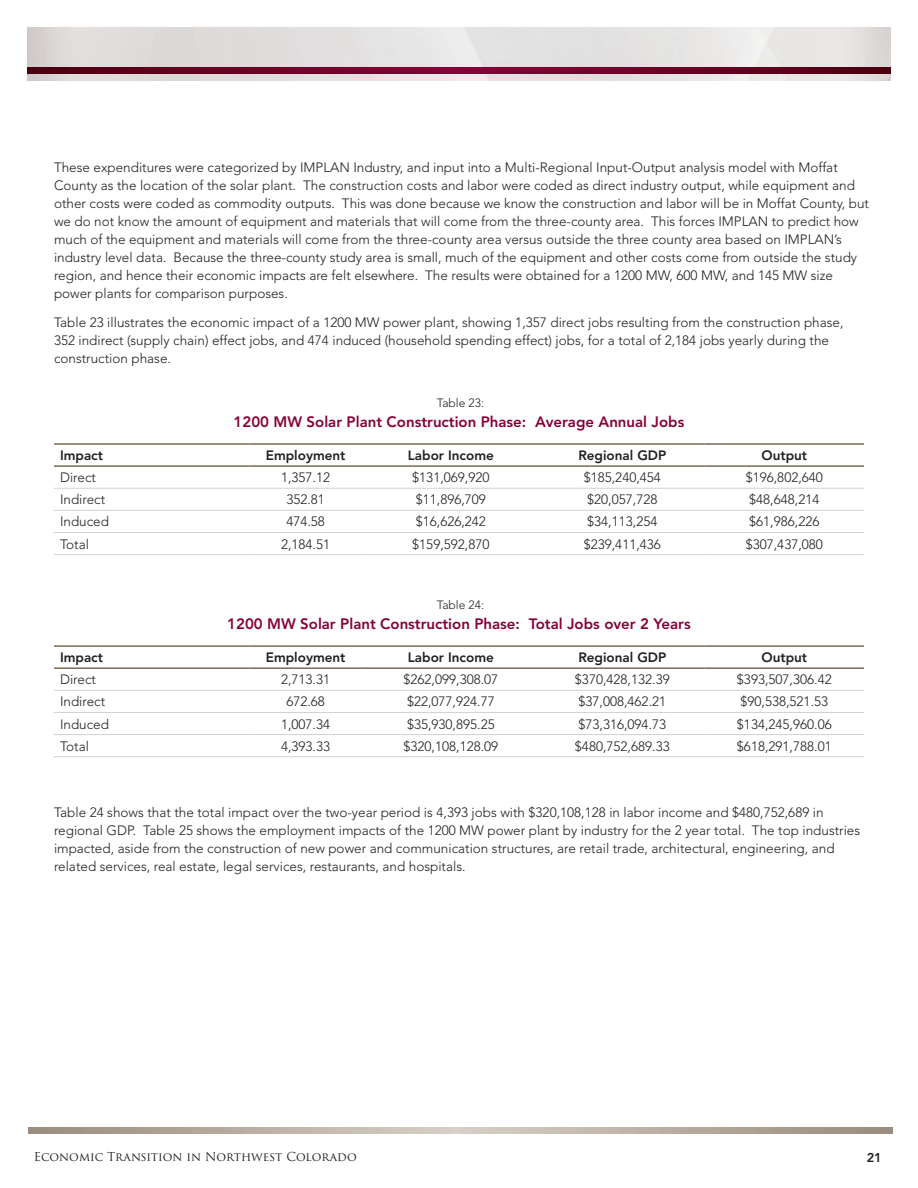
<style>
.page{position:relative;width:918px;height:1188px;background:#fff}
.page>*{position:absolute;margin:0;border:0;box-sizing:border-box;transform-origin:0 0}
.t1{font:800 15px "Avenir";color:#860037}
.Body_copy{font:300 13.5px/18px "Avenir";color:#231f20}
.Body_copy_bold{font:800 13.5px "Avenir";color:#231f20}
.t2{font:800 12.75px "Avenir";color:#231f20}
.t3{font:12px "Trajan Pro 3";color:#231f20}
.t4{font:300 12px "Avenir";color:#231f20}
</style>
<div class="page">
<img style="left:27px;top:27px;width:864px;height:54px">
<svg style="left:27px;top:68px;width:864px;height:6px;background:#680023"></svg>
<svg style="left:28px;top:1128px;width:864px;height:6px;background:#b8ada1"></svg>
<hr style="left:54px;top:488px;width:195px;height:1px;background:#d8d0c9">
<hr style="left:249px;top:488px;width:113px;height:1px;background:#d8d0c9">
<hr style="left:362px;top:488px;width:178px;height:1px;background:#d8d0c9">
<hr style="left:540px;top:488px;width:165px;height:1px;background:#d8d0c9">
<hr style="left:705px;top:488px;width:159px;height:1px;background:#d8d0c9">
<hr style="left:54px;top:510px;width:195px;height:1px;background:#d8d0c9">
<hr style="left:249px;top:510px;width:113px;height:1px;background:#d8d0c9">
<hr style="left:362px;top:510px;width:178px;height:1px;background:#d8d0c9">
<hr style="left:540px;top:510px;width:165px;height:1px;background:#d8d0c9">
<hr style="left:705px;top:510px;width:159px;height:1px;background:#d8d0c9">
<hr style="left:54px;top:532px;width:195px;height:1px;background:#d8d0c9">
<hr style="left:249px;top:532px;width:113px;height:1px;background:#d8d0c9">
<hr style="left:362px;top:532px;width:178px;height:1px;background:#d8d0c9">
<hr style="left:540px;top:532px;width:165px;height:1px;background:#d8d0c9">
<hr style="left:705px;top:532px;width:159px;height:1px;background:#d8d0c9">
<hr style="left:54px;top:554px;width:195px;height:1px;background:#d8d0c9">
<hr style="left:249px;top:554px;width:113px;height:1px;background:#d8d0c9">
<hr style="left:362px;top:554px;width:178px;height:1px;background:#d8d0c9">
<hr style="left:540px;top:554px;width:165px;height:1px;background:#d8d0c9">
<hr style="left:705px;top:554px;width:159px;height:1px;background:#d8d0c9">
<hr style="left:54px;top:443px;width:195px;height:2px;background:#7c6954">
<hr style="left:249px;top:443px;width:113px;height:2px;background:#7c6954">
<hr style="left:362px;top:443px;width:178px;height:2px;background:#7c6954">
<hr style="left:540px;top:443px;width:165px;height:2px;background:#7c6954">
<hr style="left:705px;top:443px;width:159px;height:2px;background:#7c6954">
<hr style="left:54px;top:465px;width:195px;height:2px;background:#7c6954">
<hr style="left:249px;top:465px;width:113px;height:2px;background:#7c6954">
<hr style="left:362px;top:465px;width:178px;height:2px;background:#7c6954">
<hr style="left:540px;top:465px;width:165px;height:2px;background:#7c6954">
<hr style="left:705px;top:465px;width:159px;height:2px;background:#7c6954">
<hr style="left:54px;top:690px;width:195px;height:1px;background:#d8d0c9">
<hr style="left:249px;top:690px;width:113px;height:1px;background:#d8d0c9">
<hr style="left:362px;top:690px;width:178px;height:1px;background:#d8d0c9">
<hr style="left:540px;top:690px;width:165px;height:1px;background:#d8d0c9">
<hr style="left:705px;top:690px;width:159px;height:1px;background:#d8d0c9">
<hr style="left:54px;top:712px;width:195px;height:1px;background:#d8d0c9">
<hr style="left:249px;top:712px;width:113px;height:1px;background:#d8d0c9">
<hr style="left:362px;top:712px;width:178px;height:1px;background:#d8d0c9">
<hr style="left:540px;top:712px;width:165px;height:1px;background:#d8d0c9">
<hr style="left:705px;top:712px;width:159px;height:1px;background:#d8d0c9">
<hr style="left:54px;top:734px;width:195px;height:1px;background:#d8d0c9">
<hr style="left:249px;top:734px;width:113px;height:1px;background:#d8d0c9">
<hr style="left:362px;top:734px;width:178px;height:1px;background:#d8d0c9">
<hr style="left:540px;top:734px;width:165px;height:1px;background:#d8d0c9">
<hr style="left:705px;top:734px;width:159px;height:1px;background:#d8d0c9">
<hr style="left:54px;top:756px;width:195px;height:1px;background:#d8d0c9">
<hr style="left:249px;top:756px;width:113px;height:1px;background:#d8d0c9">
<hr style="left:362px;top:756px;width:178px;height:1px;background:#d8d0c9">
<hr style="left:540px;top:756px;width:165px;height:1px;background:#d8d0c9">
<hr style="left:705px;top:756px;width:159px;height:1px;background:#d8d0c9">
<hr style="left:54px;top:645px;width:195px;height:2px;background:#7c6954">
<hr style="left:249px;top:645px;width:113px;height:2px;background:#7c6954">
<hr style="left:362px;top:645px;width:178px;height:2px;background:#7c6954">
<hr style="left:540px;top:645px;width:165px;height:2px;background:#7c6954">
<hr style="left:705px;top:645px;width:159px;height:2px;background:#7c6954">
<hr style="left:54px;top:667px;width:195px;height:2px;background:#7c6954">
<hr style="left:249px;top:667px;width:113px;height:2px;background:#7c6954">
<hr style="left:362px;top:667px;width:178px;height:2px;background:#7c6954">
<hr style="left:540px;top:667px;width:165px;height:2px;background:#7c6954">
<hr style="left:705px;top:667px;width:159px;height:2px;background:#7c6954">
<p class="Body_copy" style="left:54px;top:159px;width:817px">These expenditures were categorized by IMPLAN Industry, and input into a Multi-Regional Input-Output analysis model with Moffat County as the location of the solar plant. The construction costs and labor were coded as direct industry output, while equipment and other costs were coded as commodity outputs. This was done because we know the construction and labor will be in Moffat County, but we do not know the amount of equipment and materials that will come from the three-county area. This forces IMPLAN to predict how much of the equipment and materials will come from the three-county area versus outside the three county area based on IMPLAN’s industry level data. Because the three-county study area is small, much of the equipment and other costs come from outside the study region, and hence their economic impacts are felt elsewhere. The results were obtained for a 1200 MW, 600 MW, and 145 MW size power plants for comparison purposes.</p>
<p class="Body_copy" style="left:54px;top:314px;width:791px">Table 23 illustrates the economic impact of a 1200 MW power plant, showing 1,357 direct jobs resulting from the construction phase,<br>352 indirect (supply chain) effect jobs, and 474 induced (household spending effect) jobs, for a total of 2,184 jobs yearly during the construction phase.</p>
<p class="t4" style="left:437px;top:396px;width:49px">Table 23:</p>
<p class="t1" style="left:234px;top:413px;width:452px">1200 MW Solar Plant Construction Phase: Average Annual Jobs</p>
<p class="Body_copy_bold" style="left:60px;top:447px;width:45px">Impact</p>
<p class="Body_copy_bold" style="left:266px;top:447px;width:81px">Employment</p>
<p class="Body_copy_bold" style="left:408px;top:447px;width:87px">Labor Income</p>
<p class="Body_copy_bold" style="left:578px;top:447px;width:90px">Regional GDP</p>
<p class="Body_copy_bold" style="left:761px;top:447px;width:47px">Output</p>
<p class="Body_copy" style="left:60px;top:469px;width:37px">Direct</p>
<p class="Body_copy" style="left:281px;top:469px;width:51px">1,357.12</p>
<p class="Body_copy" style="left:412px;top:469px;width:79px">$131,069,920</p>
<p class="Body_copy" style="left:584px;top:469px;width:79px">$185,240,454</p>
<p class="Body_copy" style="left:746px;top:469px;width:79px">$196,802,640</p>
<p class="Body_copy" style="left:60px;top:491px;width:47px">Indirect</p>
<p class="Body_copy" style="left:286px;top:491px;width:40px">352.81</p>
<p class="Body_copy" style="left:416px;top:491px;width:72px">$11,896,709</p>
<p class="Body_copy" style="left:587px;top:491px;width:72px">$20,057,728</p>
<p class="Body_copy" style="left:749px;top:491px;width:72px">$48,648,214</p>
<p class="Body_copy" style="left:60px;top:513px;width:51px">Induced</p>
<p class="Body_copy" style="left:286px;top:513px;width:40px">474.58</p>
<p class="Body_copy" style="left:416px;top:513px;width:72px">$16,626,242</p>
<p class="Body_copy" style="left:587px;top:513px;width:72px">$34,113,254</p>
<p class="Body_copy" style="left:749px;top:513px;width:72px">$61,986,226</p>
<p class="Body_copy" style="left:60px;top:535px;width:31px">Total</p>
<p class="Body_copy" style="left:281px;top:535px;width:51px">2,184.51</p>
<p class="Body_copy" style="left:412px;top:535px;width:79px">$159,592,870</p>
<p class="Body_copy" style="left:584px;top:535px;width:79px">$239,411,436</p>
<p class="Body_copy" style="left:746px;top:535px;width:79px">$307,437,080</p>
<p class="t4" style="left:437px;top:598px;width:49px">Table 24:</p>
<p class="t1" style="left:227px;top:615px;width:465px">1200 MW Solar Plant Construction Phase: Total Jobs over 2 Years</p>
<p class="Body_copy_bold" style="left:60px;top:650px;width:45px">Impact</p>
<p class="Body_copy_bold" style="left:266px;top:650px;width:81px">Employment</p>
<p class="Body_copy_bold" style="left:408px;top:650px;width:87px">Labor Income</p>
<p class="Body_copy_bold" style="left:578px;top:650px;width:90px">Regional GDP</p>
<p class="Body_copy_bold" style="left:761px;top:650px;width:47px">Output</p>
<p class="Body_copy" style="left:60px;top:671px;width:37px">Direct</p>
<p class="Body_copy" style="left:281px;top:671px;width:51px">2,713.31</p>
<p class="Body_copy" style="left:404px;top:671px;width:96px">$262,099,308.07</p>
<p class="Body_copy" style="left:575px;top:671px;width:96px">$370,428,132.39</p>
<p class="Body_copy" style="left:737px;top:671px;width:96px">$393,507,306.42</p>
<p class="Body_copy" style="left:60px;top:693px;width:47px">Indirect</p>
<p class="Body_copy" style="left:286px;top:693px;width:40px">672.68</p>
<p class="Body_copy" style="left:407px;top:693px;width:89px">$22,077,924.77</p>
<p class="Body_copy" style="left:578px;top:693px;width:89px">$37,008,462.21</p>
<p class="Body_copy" style="left:740px;top:693px;width:89px">$90,538,521.53</p>
<p class="Body_copy" style="left:60px;top:715px;width:51px">Induced</p>
<p class="Body_copy" style="left:281px;top:715px;width:51px">1,007.34</p>
<p class="Body_copy" style="left:407px;top:715px;width:89px">$35,930,895.25</p>
<p class="Body_copy" style="left:578px;top:715px;width:89px">$73,316,094.73</p>
<p class="Body_copy" style="left:737px;top:715px;width:96px">$134,245,960.06</p>
<p class="Body_copy" style="left:60px;top:737px;width:31px">Total</p>
<p class="Body_copy" style="left:281px;top:737px;width:51px">4,393.33</p>
<p class="Body_copy" style="left:404px;top:737px;width:96px">$320,108,128.09</p>
<p class="Body_copy" style="left:575px;top:737px;width:96px">$480,752,689.33</p>
<p class="Body_copy" style="left:737px;top:737px;width:96px">$618,291,788.01</p>
<p class="Body_copy" style="left:54px;top:804px;width:808px">Table 24 shows that the total impact over the two-year period is 4,393 jobs with $320,108,128 in labor income and $480,752,689 in regional GDP. Table 25 shows the employment impacts of the 1200 MW power plant by industry for the 2 year total. The top industries impacted, aside from the construction of new power and communication structures, are retail trade, architectural, engineering, and related services, real estate, legal services, restaurants, and hospitals.</p>
<p class="t3" style="left:34px;top:1148px;width:325px">Economic Transition in Northwest Colorado</p>
<p class="t2" style="left:867px;top:1150px;width:17px">21</p>
</div>
